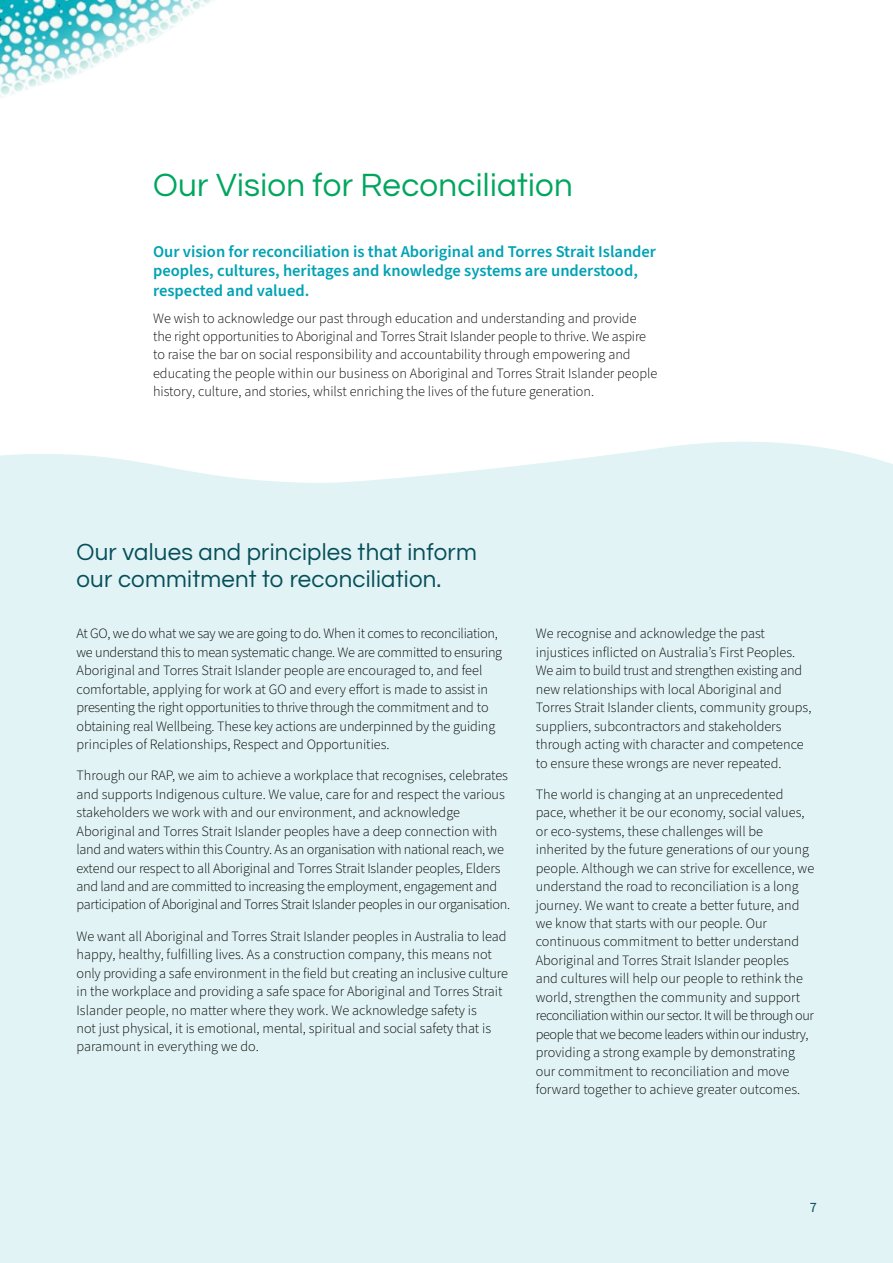
<style>
.page{position:relative;width:893px;height:1263px;background:#fff}
.page>*{position:absolute;margin:0;border:0;box-sizing:border-box;transform-origin:0 0}
.t1{font:33px "Questrial";letter-spacing:.01em;color:#00a65e}
.t2{font:24px/27px "Questrial";letter-spacing:.01em;color:#064f5a}
.t3{font:600 16.5px/19.5px "Source Sans Pro";color:#00a2b4}
.t4{font:300 14.25px/18.5px "Source Sans Pro";color:#000}
.t5{font:14.25px "Source Sans Pro";color:#064f5a}
</style>
<div class="page">
<div style="left:0;top:442px;width:893px;height:821px;background:#e1f3f4"></div>
<img style="left:0;top:0;width:215px;height:98px">
<h1 class="t1" style="left:153px;top:162px;width:421px">Our Vision for Reconciliation</h1>
<p class="t3" style="left:153px;top:242px;width:505px">Our vision for reconciliation is that Aboriginal and Torres Strait Islander peoples, cultures, heritages and knowledge systems are understood, respected and valued.</p>
<p class="t4" style="left:153px;top:309px;width:506px">We wish to acknowledge our past through education and understanding and provide the right opportunities to Aboriginal and Torres Strait Islander people to thrive. We aspire to raise the bar on social responsibility and accountability through empowering and educating the people within our business on Aboriginal and Torres Strait Islander people history, culture, and stories, whilst enriching the lives of the future generation.</p>
<h2 class="t2" style="left:77px;top:539px;width:402px">Our values and principles that inform our commitment to reconciliation.</h2>
<p class="t4" style="left:77px;top:625px;width:427px">At GO, we do what we say we are going to do. When it comes to reconciliation, we understand this to mean systematic change. We are committed to ensuring Aboriginal and Torres Strait Islander people are encouraged to, and feel comfortable, applying for work at GO and every effort is made to assist in presenting the right opportunities to thrive through the commitment and to obtaining real Wellbeing. These key actions are underpinned by the guiding principles of Relationships, Respect and Opportunities.</p>
<p class="t4" style="left:77px;top:767px;width:435px">Through our RAP, we aim to achieve a workplace that recognises, celebrates and supports Indigenous culture. We value, care for and respect the various stakeholders we work with and our environment, and acknowledge Aboriginal and Torres Strait Islander peoples have a deep connection with land and waters within this Country. As an organisation with national reach, we extend our respect to all Aboriginal and Torres Strait Islander peoples, Elders and land and are committed to increasing the employment, engagement and participation of Aboriginal and Torres Strait Islander peoples in our organisation.</p>
<p class="t4" style="left:77px;top:927px;width:433px">We want all Aboriginal and Torres Strait Islander peoples in Australia to lead happy, healthy, fulfilling lives. As a construction company, this means not only providing a safe environment in the field but creating an inclusive culture in the workplace and providing a safe space for Aboriginal and Torres Strait Islander people, no matter where they work. We acknowledge safety is<br>not just physical, it is emotional, mental, spiritual and social safety that is paramount in everything we do.</p>
<p class="t4" style="left:536px;top:625px;width:277px">We recognise and acknowledge the past injustices inflicted on Australia’s First Peoples.<br>We aim to build trust and strengthen existing and new relationships with local Aboriginal and Torres Strait Islander clients, community groups, suppliers, subcontractors and stakeholders through acting with character and competence to ensure these wrongs are never repeated.</p>
<p class="t4" style="left:536px;top:785px;width:280px">The world is changing at an unprecedented pace, whether it be our economy, social values, or eco-systems, these challenges will be inherited by the future generations of our young people. Although we can strive for excellence, we understand the road to reconciliation is a long journey. We want to create a better future, and we know that starts with our people. Our continuous commitment to better understand Aboriginal and Torres Strait Islander peoples and cultures will help our people to rethink the world, strengthen the community and support reconciliation within our sector. It will be through our people that we become leaders within our industry, providing a strong example by demonstrating our commitment to reconciliation and move forward together to achieve greater outcomes.</p>
<p class="t5" style="left:810px;top:1198px;width:9px">7</p>
</div>
